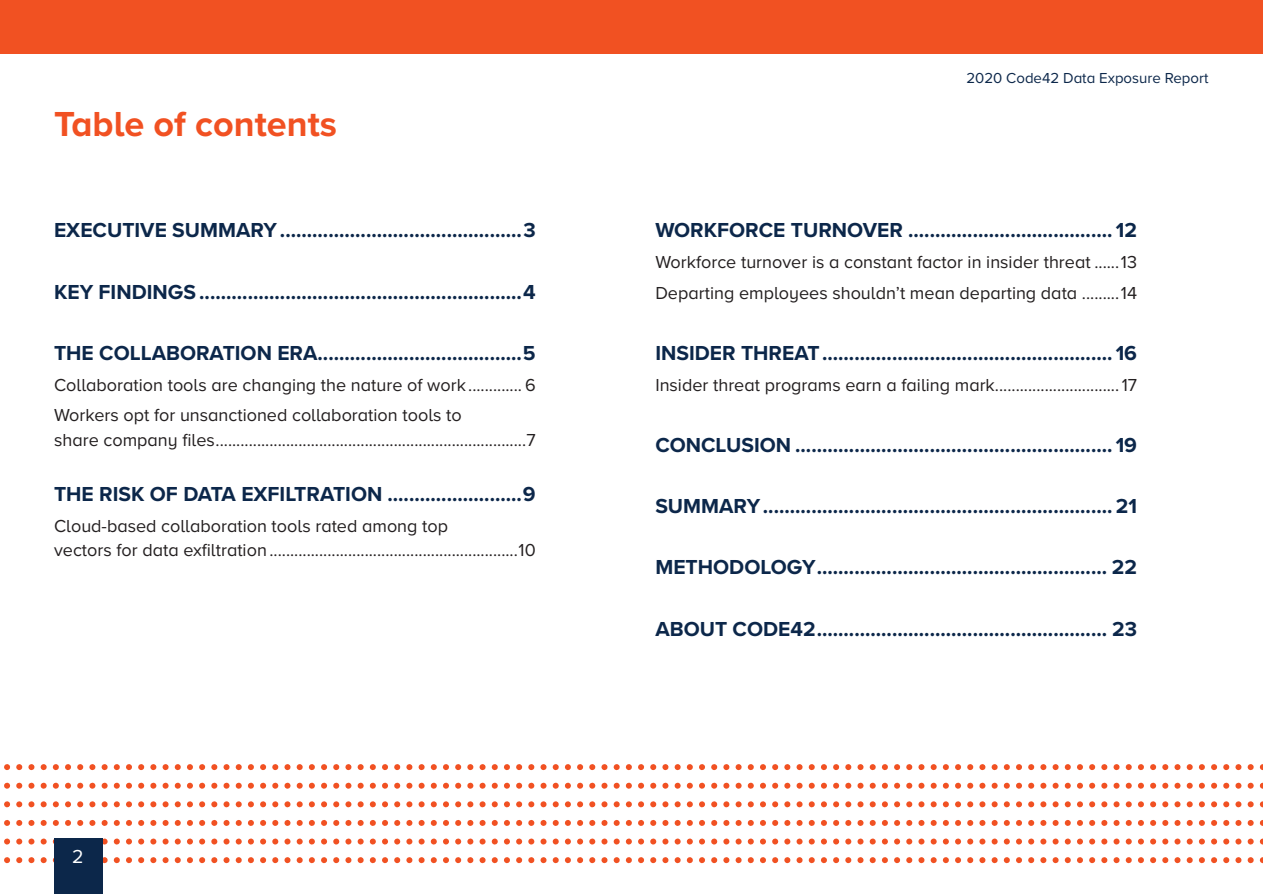
<style>
.page{position:relative;width:1263px;height:894px;background:#fff}
.page>*{position:absolute;margin:0;border:0;box-sizing:border-box;transform-origin:0 0}
.t1{font:700 36px "Proxima Nova A";color:#f15122}
.t2{font:700 21px "Proxima Nova A";color:#0c274a}
.t3{font:19.5px "Proxima Nova A";color:#fff}
.t4{font:18px/30.6px "Proxima Nova A";color:#231f20}
.t5{font:15px "Proxima Nova A";color:#0c274a}
</style>
<div class="page">
<svg style="left:4px;top:801px;width:1259px;height:6px"></svg>
<svg style="left:4px;top:764px;width:1259px;height:5px"></svg>
<svg style="left:4px;top:838px;width:1259px;height:6px"></svg>
<svg style="left:4px;top:820px;width:1259px;height:5px"></svg>
<svg style="left:4px;top:782px;width:1259px;height:6px"></svg>
<svg style="left:4px;top:856px;width:1259px;height:6px"></svg>
<div style="left:54px;top:838px;width:48px;height:55px;background:#0c274a"></div>
<div style="left:0;top:0;width:1263px;height:54px;background:#f15122"></div>
<h1 class="t1" style="left:54px;top:97px;width:284px">Table of contents</h1>
<p class="t2" style="left:54px;top:214px;width:483px">EXECUTIVE SUMMARY.............................................3</p>
<p class="t2" style="left:54px;top:276px;width:483px">KEY FINDINGS ............................................................4</p>
<p class="t2" style="left:54px;top:337px;width:483px">THE COLLABORATION ERA......................................5</p>
<p class="t4" style="left:54px;top:368px;width:483px">Collaboration tools are changing the nature of work............. 6<br>Workers opt for unsanctioned collaboration tools to</p>
<p class="t4" style="left:54px;top:423px;width:483px">share company files...........................................................................7</p>
<p class="t2" style="left:54px;top:478px;width:483px">THE RISK OF DATA EXFILTRATION .........................9</p>
<p class="t4" style="left:54px;top:512px;width:483px;line-height:24.6px">Cloud-based collaboration tools rated among top<br>vectors for data exfiltration ............................................................10</p>
<p class="t3" style="left:72px;top:841px;width:13px">2</p>
<p class="t5" style="left:966px;top:66px;width:243px">2020 Code42 Data Exposure Report</p>
<p class="t2" style="left:655px;top:214px;width:483px">WORKFORCE TURNOVER ...................................... 12</p>
<p class="t4" style="left:655px;top:246px;width:483px">Workforce turnover is a constant factor in insider threat ......13<br>Departing employees shouldn’t mean departing data .........14</p>
<p class="t2" style="left:655px;top:337px;width:483px">INSIDER THREAT...................................................... 16</p>
<p class="t4" style="left:655px;top:368px;width:483px">Insider threat programs earn a failing mark..............................17</p>
<p class="t2" style="left:655px;top:429px;width:483px">CONCLUSION ........................................................... 19</p>
<p class="t2" style="left:655px;top:490px;width:483px">SUMMARY................................................................. 21</p>
<p class="t2" style="left:655px;top:551px;width:483px">METHODOLOGY...................................................... 22</p>
<p class="t2" style="left:655px;top:612px;width:483px">ABOUT CODE42...................................................... 23</p>
</div>
